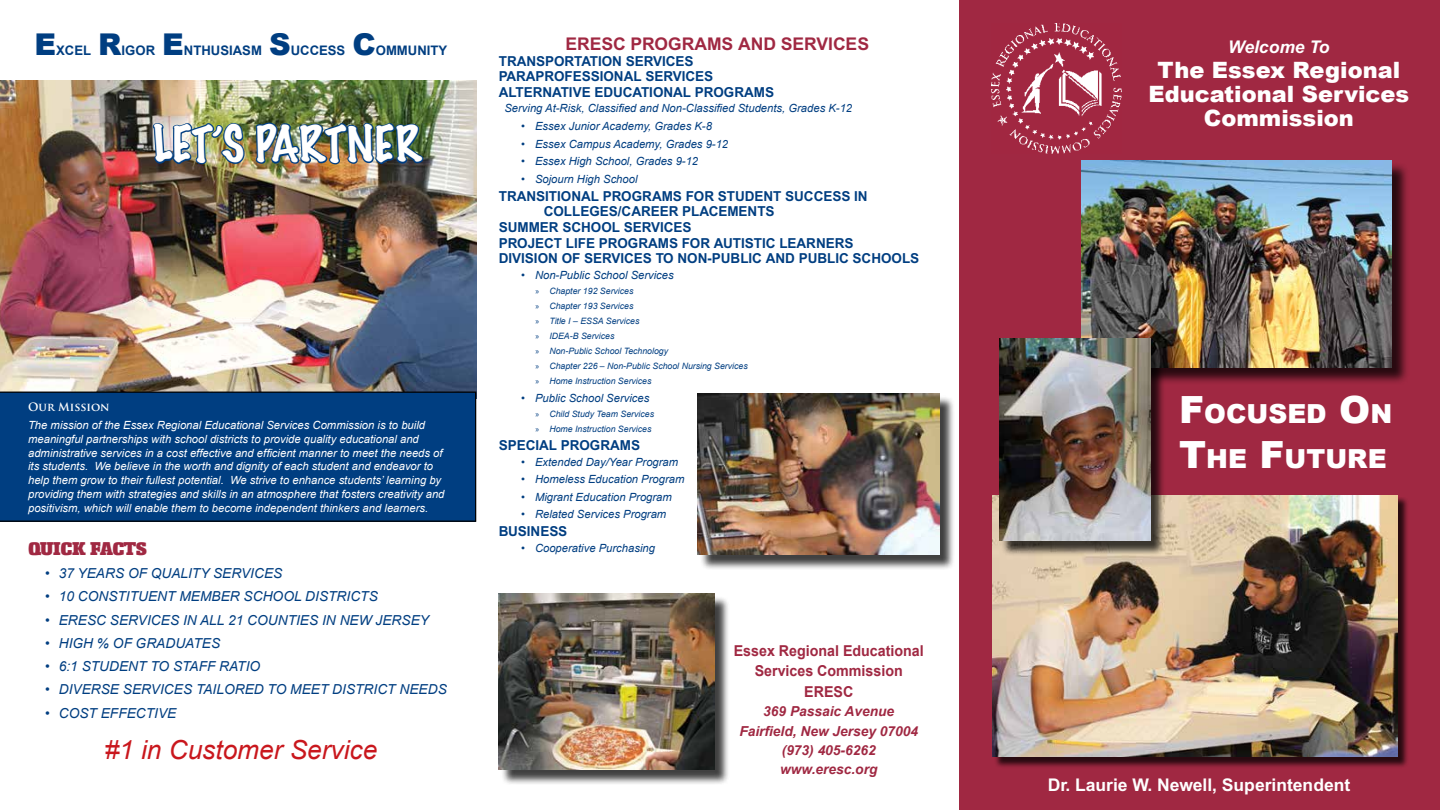
<style>
.page{position:relative;width:1440px;height:810px;background:#fff}
.page>*{position:absolute;margin:0;border:0;box-sizing:border-box;transform-origin:0 0}
.t1{font:100 45px "Marker Felt";color:#fff}
.t2{font:900 30px "Arial";color:#003e81}
.t3{font:italic 26.25px "Arial";color:#c9171d}
.t4{font:900 26.25px/45px "Arial";color:#fff}
.t5{font:900 22.5px/24.2px "Arial";color:#fff;text-align:center}
.t6{font:700 17.5px "Arial";color:#fff}
.t7{font:700 17.5px "Arial";color:#a02842}
.t8{font:800 17.5px "Enschede";letter-spacing:-.005em;color:#a02842}
.t9{font:italic 700 17.5px "Arial";color:#fff}
.t10{font:700 15px/20.6px "Arial";color:#a02842;text-align:center;scale:.95 1}
.t11{font:700 13.75px/15.6px "Arial";color:#003e81}
.t12{font:italic 13.75px "Arial";color:#003e81}
.t13{font:italic 700 13.75px/19.4px "Arial";color:#a02842;text-align:center}
.t14{font:700 13.12px "Arial";color:#003e81}
.t15{font:italic 11.25px/13.8px "Arial";color:#fff}
.t16{font:italic 11.25px "Arial";color:#003e81}
.t17{font:700 11.25px "Trajan Pro";color:#fff}
.t18{font:italic 8.75px/15.1px "Arial";color:#003e81}
.s1{font-family:"Myriad Pro";font-style:normal}
.s2{font-size:37.5px}
</style>
<div class="page">
<div style="left:959px;top:0;width:481px;height:810px;background:#a02842"></div>
<img style="left:991px;top:23px;width:131px;height:131px">
<div style="left:1083px;top:162px;width:327px;height:224px;background:#000;opacity:.75"></div>
<img style="left:1081px;top:160px;width:311px;height:207px">
<div style="left:994px;top:497px;width:415px;height:271px;background:#000;opacity:.75"></div>
<img style="left:993px;top:495px;width:405px;height:262px">
<div style="left:1001px;top:340px;width:165px;height:217px;background:#000;opacity:.75"></div>
<img style="left:999px;top:338px;width:151px;height:203px">
<img style="left:0;top:80px;width:476px;height:312px">
<div style="left:0;top:392px;width:476px;height:130px;background:#003e81"></div>
<img style="left:151px;top:80px;width:95px;height:148px">
<img style="left:254px;top:80px;width:171px;height:179px">
<div style="left:699px;top:395px;width:256px;height:175px;background:#000;opacity:.75"></div>
<img style="left:698px;top:393px;width:241px;height:162px">
<div style="left:501px;top:596px;width:229px;height:189px;background:#000;opacity:.75"></div>
<img style="left:499px;top:594px;width:216px;height:176px">
<h2 class="t2" style="left:35px;top:23px;width:20px">E</h2>
<p class="t14" style="left:56px;top:42px;width:37px">XCEL</p>
<h2 class="t2" style="left:98px;top:23px;width:23px">R</h2>
<p class="t14" style="left:122px;top:42px;width:35px">IGOR</p>
<h2 class="t2" style="left:162px;top:23px;width:20px">E</h2>
<p class="t14" style="left:184px;top:42px;width:80px">NTHUSIASM</p>
<h2 class="t2" style="left:269px;top:23px;width:21px">S</h2>
<p class="t14" style="left:291px;top:42px;width:56px">UCCESS</p>
<h2 class="t2" style="left:353px;top:23px;width:22px">C</h2>
<p class="t14" style="left:376px;top:42px;width:73px">OMMUNITY</p>
<h1 class="t1" style="left:153px;top:109px;width:269px">LET’S PARTNER</h1>
<p class="t17" style="left:28px;top:400px;width:83px">Our Mission</p>
<p class="t15" style="left:28px;top:419px;width:418px">The mission of the Essex Regional Educational Services Commission is to build meaningful partnerships with school districts to provide quality educational and administrative services in a cost effective and efficient manner to meet the needs of its students. We believe in the worth and dignity of each student and endeavor to help them grow to their fullest potential. We strive to enhance students’ learning by providing them with strategies and skills in an atmosphere that fosters creativity and positivism, which will enable them to become independent thinkers and learners.</p>
<h3 class="t8" style="left:28px;top:538px;width:121px">QUICK FACTS</h3>
<p class="t12" style="left:45px;top:564px;width:239px">• 37 YEARS OF QUALITY SERVICES</p>
<p class="t12" style="left:45px;top:588px;width:334px">• 10 CONSTITUENT MEMBER SCHOOL DISTRICTS</p>
<p class="t12" style="left:45px;top:611px;width:386px">• ERESC SERVICES IN ALL 21 COUNTIES IN NEW JERSEY</p>
<p class="t12" style="left:45px;top:634px;width:177px">• HIGH % OF GRADUATES</p>
<p class="t12" style="left:45px;top:657px;width:217px">• 6:1 STUDENT TO STAFF RATIO</p>
<p class="t12" style="left:45px;top:681px;width:403px">• DIVERSE SERVICES TAILORED TO MEET DISTRICT NEEDS</p>
<p class="t12" style="left:45px;top:704px;width:133px">• COST EFFECTIVE</p>
<h3 class="t3" style="left:105px;top:733px;width:274px">#1 in Customer Service</h3>
<h3 class="t7" style="left:565px;top:34px;width:305px">ERESC PROGRAMS AND SERVICES</h3>
<p class="t11" style="left:499px;top:53px;width:277px">TRANSPORTATION SERVICES<br>PARAPROFESSIONAL SERVICES<br>ALTERNATIVE EDUCATIONAL PROGRAMS</p>
<p class="t16" style="left:504px;top:101px;width:349px">Serving At-Risk, Classified and Non-Classified Students, Grades K-12</p>
<p class="t16" style="left:521px;top:119px;width:192px">• Essex Junior Academy, Grades K-8</p>
<p class="t16" style="left:521px;top:136px;width:208px">• Essex Campus Academy, Grades 9-12</p>
<p class="t16" style="left:521px;top:154px;width:178px">• Essex High School, Grades 9-12</p>
<p class="t16" style="left:521px;top:172px;width:118px">• Sojourn High School</p>
<p class="t11" style="left:499px;top:188px;width:370px">TRANSITIONAL PROGRAMS FOR STUDENT SUCCESS IN</p>
<p class="t11" style="left:544px;top:204px;width:232px">COLLEGES/CAREER PLACEMENTS</p>
<p class="t11" style="left:499px;top:219px;width:194px">SUMMER SCHOOL SERVICES</p>
<p class="t11" style="left:499px;top:235px;width:356px">PROJECT LIFE PROGRAMS FOR AUTISTIC LEARNERS</p>
<p class="t11" style="left:499px;top:250px;width:422px">DIVISION OF SERVICES TO NON-PUBLIC AND PUBLIC SCHOOLS</p>
<p class="t16" style="left:521px;top:267px;width:154px">• Non-Public School Services</p>
<p class="t18" style="left:536px;top:283px;width:214px"><span class="s1">»</span> Chapter 192 Services<br><span class="s1">»</span> Chapter 193 Services<br><span class="s1">»</span> Title I – ESSA Services<br><span class="s1">»</span> IDEA-B Services<br><span class="s1">»</span> Non-Public School Technology<br><span class="s1">»</span> Chapter 226 – Non-Public School Nursing Services <span class="s1">»</span> Home Instruction Services</p>
<p class="t16" style="left:521px;top:391px;width:130px">• Public School Services</p>
<p class="t18" style="left:536px;top:407px;width:120px"><span class="s1">»</span> Child Study Team Services <span class="s1">»</span> Home Instruction Services</p>
<p class="t11" style="left:499px;top:437px;width:143px">SPECIAL PROGRAMS</p>
<p class="t16" style="left:521px;top:454px;width:158px">• Extended Day/Year Program</p>
<p class="t16" style="left:521px;top:472px;width:165px">• Homeless Education Program</p>
<p class="t16" style="left:521px;top:490px;width:152px">• Migrant Education Program</p>
<p class="t16" style="left:521px;top:507px;width:147px">• Related Services Program</p>
<p class="t11" style="left:499px;top:524px;width:70px">BUSINESS</p>
<p class="t16" style="left:521px;top:540px;width:135px">• Cooperative Purchasing</p>
<h3 class="t10" style="left:734px;top:641px;width:202px">Essex Regional Educational<br>Services Commission<br>ERESC</h3>
<p class="t13" style="left:739px;top:702px;width:180px">369 Passaic Avenue<br>Fairfield, New Jersey 07004 (973) 405-6262 www.eresc.org</p>
<h3 class="t9" style="left:1228px;top:37px;width:103px">Welcome To</h3>
<h3 class="t5" style="left:1148px;top:57px;width:262px">The Essex Regional<br>Educational Services<br>Commission</h3>
<h3 class="t4" style="left:1179px;top:390px;width:215px"><span class="s2">F</span>OCUSED <span class="s2">O</span>N<br><span class="s2">T</span>HE <span class="s2">F</span>UTURE</h3>
<h3 class="t6" style="left:1048px;top:775px;width:304px">Dr. Laurie W. Newell, Superintendent</h3>
</div>
